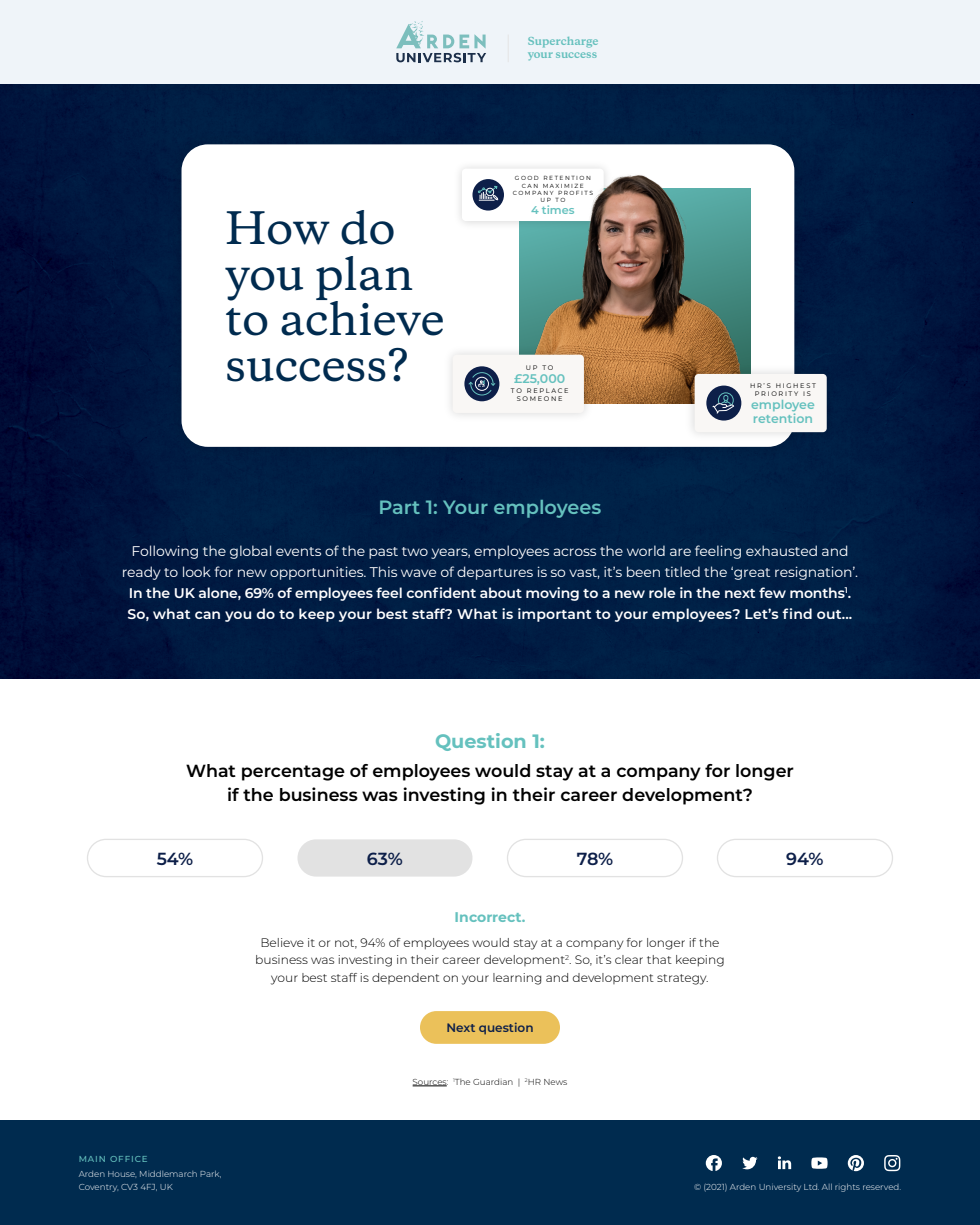
<style>
.page{position:relative;width:980px;height:1225px;background:#fff}
.page>*{position:absolute;margin:0;border:0;box-sizing:border-box;transform-origin:0 0}
.t1{font:500 42px/45.5px "Copernicus";color:#002b4f}
.t2{font:600 19.25px "Montserrat";color:#65c1be}
.t3{font:700 19.25px "Montserrat";color:#65c1be}
.t4{font:600 17.5px/24.5px "Montserrat";color:#000;text-align:center}
.t5{font:600 17.5px "Montserrat";color:#0d1f49}
.t6{font:14px/21px "Montserrat";letter-spacing:-.01em;color:#fff;text-align:center}
.t7{font:700 14px "Montserrat";color:#65c1be}
.t8{font:600 12.51px/14px "Montserrat";color:#65c1be}
.t9{font:300 12.25px/17.5px "Montserrat";color:#000;text-align:center}
.t10{font:600 12.25px "Montserrat";color:#0d1f49}
.t11{font:600 11.29px "Montserrat";color:#65c1be}
.t12{font:700 10.5px/12.2px "Copernicus";color:#65c0bd}
.t13{font:300 8.75px/13.1px "Montserrat";color:#fff}
.t14{font:300 8.75px "Montserrat";color:#000}
.t15{font:500 8.75px "Montserrat";letter-spacing:.1em;color:#65c1be}
.t16{font:6.65px/8px "Montserrat";letter-spacing:.25em;color:#000;text-align:center}
.t17{font:5.95px/7.2px "Montserrat";letter-spacing:.25em;color:#000;text-align:center}
.s1{font-weight:600}
</style>
<div class="page">
<div style="left:0;top:0;width:980px;height:83px;background:#eff4f9"></div>
<div style="left:0;top:1120px;width:980px;height:105px;background:#002b4f"></div>
<img style="left:0;top:83px;width:980px;height:596px">
<svg style="left:884px;top:1155px;width:16px;height:16px"></svg>
<svg style="left:848px;top:1155px;width:16px;height:16px"></svg>
<svg style="left:811px;top:1157px;width:17px;height:12px"></svg>
<svg style="left:778px;top:1156px;width:13px;height:13px"></svg>
<svg style="left:742px;top:1157px;width:16px;height:12px"></svg>
<svg style="left:706px;top:1155px;width:16px;height:16px"></svg>
<div style="left:87px;top:839px;width:176px;height:38px;border:1px solid #e2e2e2;border-radius:19px"></div>
<div style="left:297px;top:839px;width:175px;height:38px;background:#e2e2e2;border-radius:19px"></div>
<div style="left:507px;top:839px;width:176px;height:38px;border:1px solid #e2e2e2;border-radius:19px"></div>
<div style="left:717px;top:839px;width:176px;height:38px;border:1px solid #e2e2e2;border-radius:19px"></div>
<div style="left:160px;top:123px;width:656px;height:345px;background:#001d43"></div>
<div style="left:182px;top:144px;width:612px;height:303px;background:#fff;border-radius:26px"></div>
<svg style="left:520px;top:188px;width:231px;height:172px"></svg>
<svg style="left:508px;top:35px;width:1px;height:27px"></svg>
<svg style="left:396px;top:21px;width:90px;height:41px"></svg>
<img style="left:459px;top:166px;width:144px;height:67px">
<div style="left:462px;top:169px;width:142px;height:52px;background:#fff;border-radius:4px"></div>
<div style="left:472px;top:179px;width:32px;height:32px;background:#0d1f49;border-radius:50%"></div>
<svg style="left:478px;top:186px;width:21px;height:15px"></svg>
<img style="left:524px;top:169px;width:221px;height:234px">
<img style="left:450px;top:341px;width:148px;height:75px">
<div style="left:453px;top:355px;width:131px;height:58px;background:#f9f7f5;border-radius:4px"></div>
<div style="left:464px;top:366px;width:35px;height:35px;background:#0d1f49;border-radius:50%"></div>
<svg style="left:468px;top:372px;width:28px;height:23px"></svg>
<div style="left:475px;top:377px;width:14px;height:14px;border:1px solid #fff;border-radius:50%"></div>
<img style="left:681px;top:360px;width:159px;height:85px">
<div style="left:695px;top:374px;width:132px;height:58px;background:#f9f7f5;border-radius:4px"></div>
<div style="left:706px;top:386px;width:35px;height:35px;background:#0d1f49;border-radius:50%"></div>
<svg style="left:712px;top:392px;width:22px;height:22px"></svg>
<hr style="left:413px;top:1086px;width:34px;height:1px;background:#000">
<div style="left:420px;top:1011px;width:140px;height:33px;background:#ebc15a;border-radius:16px"></div>
<h1 class="t1" style="left:225px;top:202px;width:221px">How do you plan to achieve success?</h1>
<p class="t12" style="left:528px;top:35px;width:72px">Supercharge your success</p>
<p class="t17" style="left:513px;top:175px;width:82px">GOOD RETENTION<br>CAN MAXIMIZE<br>COMPANY PROFITS<br>UP TO</p>
<p class="t11" style="left:531px;top:202px;width:45px">4 times</p>
<p class="t16" style="left:526px;top:364px;width:29px">UP TO</p>
<p class="t8" style="left:514px;top:371px;width:52px">£25,000</p>
<p class="t16" style="left:511px;top:387px;width:59px">TO REPLACE<br>SOMEONE</p>
<p class="t16" style="left:750px;top:381px;width:67px">HR’S HIGHEST<br>PRIORITY IS</p>
<p class="t8" style="left:751px;top:397px;width:65px">employee retention</p>
<h2 class="t2" style="left:379px;top:493px;width:224px">Part 1: Your employees</h2>
<p class="t6" style="left:122px;top:540px;width:738px">Following the global events of the past two years, employees across the world are feeling exhausted and ready to look for new opportunities. This wave of departures is so vast, it’s been titled the ‘great resignation’.<br><span class="s1">In the UK alone, 69% of employees feel confident about moving to a new role in the next few months</span><sup>1</sup><span class="s1">.<br>So, what can you do to keep your best staff? What is important to your employees? Let’s find out...</span></p>
<h2 class="t3" style="left:435px;top:727px;width:111px">Question 1:</h2>
<p class="t4" style="left:186px;top:757px;width:609px">What percentage of employees would stay at a company for longer if the business was investing in their career development?</p>
<p class="t5" style="left:157px;top:847px;width:38px">54%</p>
<p class="t5" style="left:367px;top:847px;width:38px">63%</p>
<p class="t5" style="left:577px;top:847px;width:38px">78%</p>
<p class="t5" style="left:786px;top:847px;width:39px">94%</p>
<p class="t7" style="left:455px;top:907px;width:72px">Incorrect.</p>
<p class="t9" style="left:255px;top:933px;width:471px">Believe it or not, 94% of employees would stay at a company for longer if the business was investing in their career development<sup>2</sup>. So, it’s clear that keeping your best staff is dependent on your learning and development strategy.</p>
<p class="t10" style="left:446px;top:1019px;width:89px">Next question</p>
<p class="t15" style="left:79px;top:1152px;width:71px">MAIN OFFICE</p>
<p class="t13" style="left:79px;top:1167px;width:144px">Arden House, Middlemarch Park,<br>Coventry, CV3 4FJ, UK</p>
<p class="t14" style="left:413px;top:1076px;width:156px">Sources: <sup>1</sup>The Guardian | <sup>2</sup>HR News</p>
<p class="t13" style="left:694px;top:1180px;width:209px">© (2021) Arden University Ltd. All rights reserved.</p>
</div>
